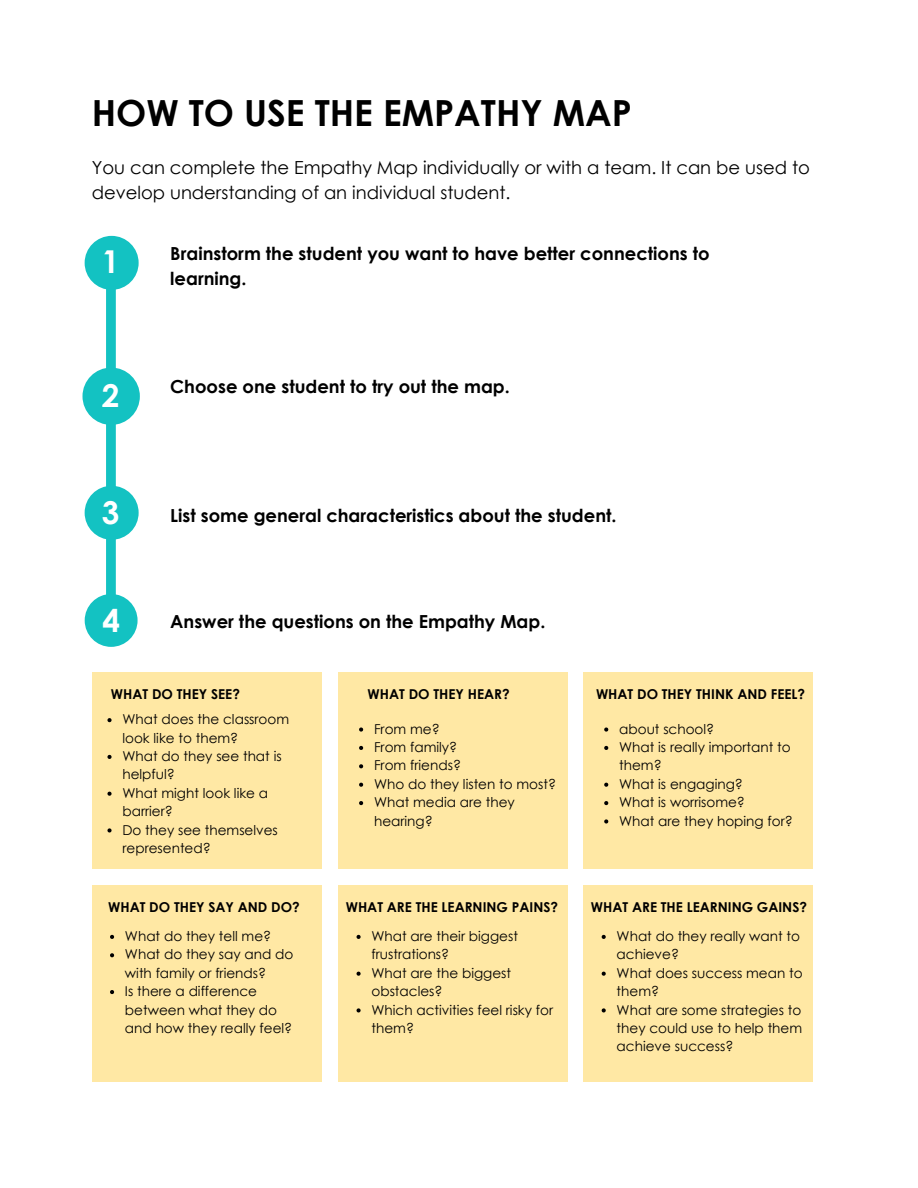
<style>
.page{position:relative;width:918px;height:1188px;background:#fff}
.page>*{position:absolute;margin:0;border:0;box-sizing:border-box;transform-origin:0 0}
.t1{font:700 36px "Century Gothic";color:#000}
.t2{font:700 31.5px "Century Gothic";color:#fff}
.t3{font:700 18px/24.8px "Century Gothic";color:#000}
.t4{font:18px/24.8px "Century Gothic";color:#000}
.t5{font:13.65px/18.5px "Century Gothic";color:#000}
.t6{font:700 13.65px "Century Gothic";color:#000}
</style>
<div class="page">
<div style="left:85px;top:236px;width:54px;height:54px;background:#13c2c2;border-radius:50%"></div>
<div style="left:82px;top:368px;width:58px;height:57px;background:#13c2c2;border-radius:50%"></div>
<div style="left:85px;top:486px;width:54px;height:54px;background:#13c2c2;border-radius:50%"></div>
<div style="left:85px;top:594px;width:53px;height:53px;background:#13c2c2;border-radius:50%"></div>
<svg style="left:106px;top:289px;width:10px;height:306px"></svg>
<div style="left:92px;top:672px;width:229px;height:197px;background:#ffe8a4"></div>
<svg style="left:107px;top:718px;width:5px;height:4px"></svg>
<svg style="left:107px;top:755px;width:5px;height:4px"></svg>
<svg style="left:107px;top:792px;width:5px;height:4px"></svg>
<svg style="left:107px;top:828px;width:5px;height:5px"></svg>
<div style="left:338px;top:672px;width:230px;height:197px;background:#ffe8a4"></div>
<svg style="left:359px;top:728px;width:4px;height:4px"></svg>
<svg style="left:359px;top:746px;width:4px;height:4px"></svg>
<svg style="left:359px;top:764px;width:4px;height:4px"></svg>
<svg style="left:359px;top:783px;width:4px;height:4px"></svg>
<svg style="left:359px;top:801px;width:4px;height:4px"></svg>
<div style="left:583px;top:672px;width:230px;height:197px;background:#ffe8a4"></div>
<svg style="left:604px;top:728px;width:4px;height:4px"></svg>
<svg style="left:604px;top:746px;width:4px;height:4px"></svg>
<svg style="left:604px;top:783px;width:4px;height:4px"></svg>
<svg style="left:604px;top:801px;width:4px;height:4px"></svg>
<svg style="left:604px;top:819px;width:4px;height:5px"></svg>
<div style="left:92px;top:885px;width:229px;height:196px;background:#ffe8a4"></div>
<svg style="left:110px;top:935px;width:4px;height:4px"></svg>
<svg style="left:110px;top:953px;width:4px;height:4px"></svg>
<svg style="left:110px;top:990px;width:4px;height:4px"></svg>
<div style="left:338px;top:885px;width:230px;height:196px;background:#ffe8a4"></div>
<svg style="left:357px;top:935px;width:4px;height:4px"></svg>
<svg style="left:357px;top:972px;width:4px;height:4px"></svg>
<svg style="left:357px;top:1008px;width:4px;height:4px"></svg>
<div style="left:583px;top:885px;width:230px;height:196px;background:#ffe8a4"></div>
<svg style="left:602px;top:935px;width:4px;height:4px"></svg>
<svg style="left:602px;top:972px;width:4px;height:4px"></svg>
<svg style="left:602px;top:1008px;width:4px;height:4px"></svg>
<p class="t1" style="left:92px;top:90px;width:542px">HOW TO USE THE EMPATHY MAP</p>
<p class="t4" style="left:92px;top:155px;width:720px">You can complete the Empathy Map individually or with a team. It can be used to develop understanding of an individual student.</p>
<p class="t2" style="left:102px;top:241px;width:19px">1</p>
<p class="t2" style="left:102px;top:375px;width:19px">2</p>
<p class="t2" style="left:102px;top:493px;width:19px">3</p>
<p class="t2" style="left:103px;top:600px;width:19px">4</p>
<p class="t3" style="left:170px;top:240px;width:541px">Brainstorm the student you want to have better connections to learning.</p>
<p class="t3" style="left:170px;top:374px;width:341px">Choose one student to try out the map.</p>
<p class="t3" style="left:170px;top:503px;width:448px">List some general characteristics about the student.</p>
<p class="t3" style="left:170px;top:609px;width:377px">Answer the questions on the Empathy Map.</p>
<p class="t6" style="left:111px;top:685px;width:131px">WHAT DO THEY SEE?</p>
<p class="t5" style="left:122px;top:710px;width:168px">What does the classroom look like to them?</p>
<p class="t5" style="left:122px;top:746px;width:161px">What do they see that is helpful?</p>
<p class="t5" style="left:122px;top:783px;width:147px">What might look like a barrier?</p>
<p class="t5" style="left:122px;top:820px;width:157px">Do they see themselves represented?</p>
<p class="t6" style="left:108px;top:898px;width:193px">WHAT DO THEY SAY AND DO?</p>
<p class="t5" style="left:125px;top:926px;width:148px">What do they tell me?</p>
<p class="t5" style="left:125px;top:945px;width:170px">What do they say and do with family or friends?</p>
<p class="t5" style="left:125px;top:982px;width:169px">Is there a difference between what they do and how they really feel?</p>
<p class="t6" style="left:368px;top:685px;width:144px">WHAT DO THEY HEAR?</p>
<p class="t5" style="left:374px;top:719px;width:67px">From me?</p>
<p class="t5" style="left:374px;top:737px;width:85px">From family?</p>
<p class="t5" style="left:374px;top:756px;width:89px">From friends?</p>
<p class="t5" style="left:374px;top:774px;width:184px">Who do they listen to most?</p>
<p class="t5" style="left:374px;top:793px;width:142px">What media are they hearing?</p>
<p class="t6" style="left:346px;top:898px;width:214px">WHAT ARE THE LEARNING PAINS?</p>
<p class="t5" style="left:371px;top:926px;width:148px">What are their biggest frustrations?</p>
<p class="t5" style="left:371px;top:963px;width:141px">What are the biggest obstacles?</p>
<p class="t5" style="left:371px;top:1000px;width:183px">Which activities feel risky for them?</p>
<p class="t6" style="left:596px;top:685px;width:211px">WHAT DO THEY THINK AND FEEL?</p>
<p class="t5" style="left:619px;top:719px;width:97px">about school?</p>
<p class="t5" style="left:619px;top:737px;width:173px">What is really important to them?</p>
<p class="t5" style="left:619px;top:774px;width:125px">What is engaging?</p>
<p class="t5" style="left:619px;top:793px;width:127px">What is worrisome?</p>
<p class="t5" style="left:619px;top:811px;width:175px">What are they hoping for?</p>
<p class="t6" style="left:591px;top:898px;width:218px">WHAT ARE THE LEARNING GAINS?</p>
<p class="t5" style="left:617px;top:926px;width:185px">What do they really want to achieve?</p>
<p class="t5" style="left:617px;top:963px;width:188px">What does success mean to them?</p>
<p class="t5" style="left:617px;top:1000px;width:187px;text-align:justify">What are some strategies to they could use to help them achieve success?</p>
</div>
